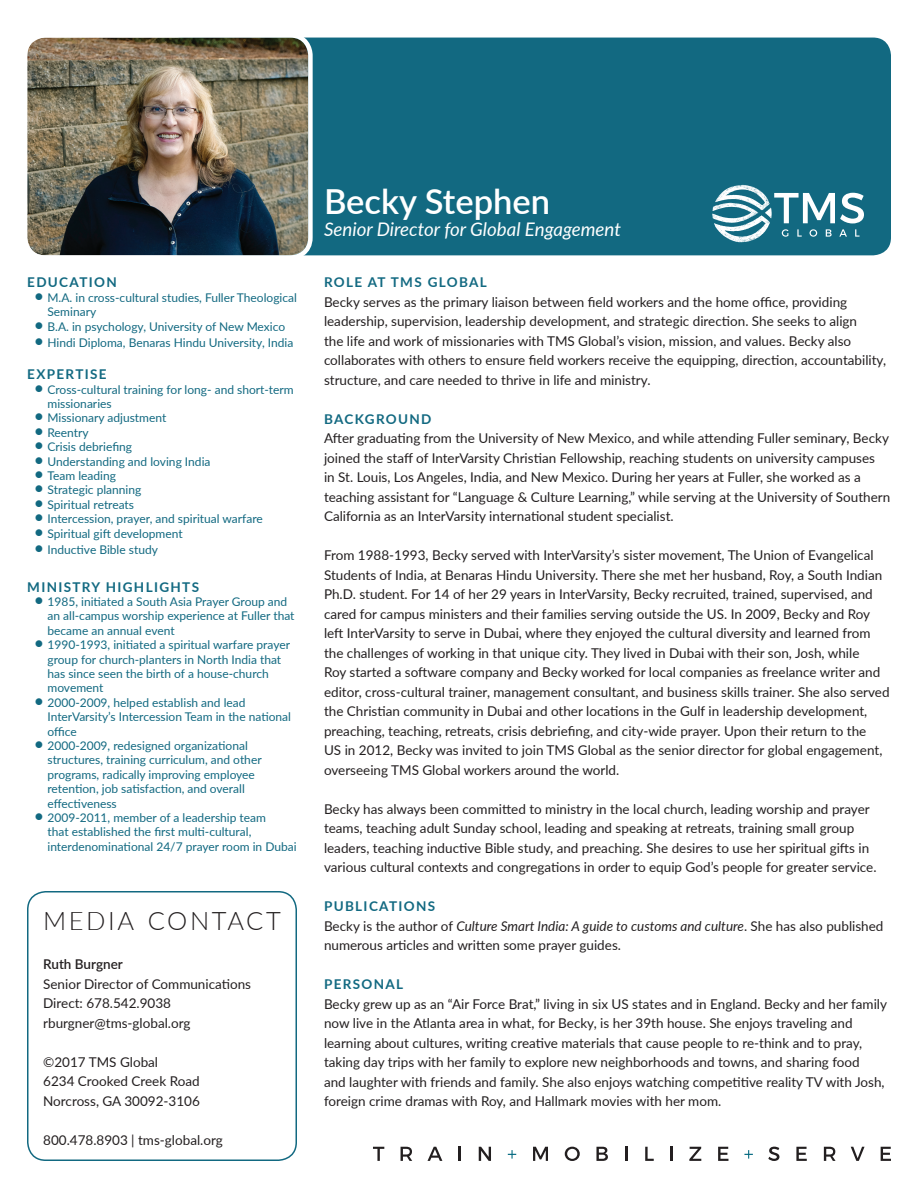
<style>
.page{position:relative;width:918px;height:1188px;background:#fff}
.page>*{position:absolute;margin:0;border:0;box-sizing:border-box;transform-origin:0 0}
.t1{font:600 34.5px "Lato";color:#fff}
.t2{font:300 25.5px "Lato";letter-spacing:.1em;color:#231f20}
.t3{font:italic 18.75px "Lato";color:#fff}
.t4{font:13.5px/19.5px "Lato";color:#231f20}
.t5{font:700 13.5px "Lato";letter-spacing:.1em;color:#126981}
.t6{font:600 13.5px "Lato";color:#231f20}
.t7{font:12px/14.4px "Lato";color:#126981}
.s1{font-size:18px}
.s2{font-weight:700;color:#126981}
.s3{font-style:italic}
</style>
<div class="page">
<div style="left:27px;top:891px;width:270px;height:270px;border:2px solid #126981;border-radius:18px"></div>
<div style="left:162px;top:38px;width:729px;height:217px;background:#126981;border-radius:18px"></div>
<img style="left:28px;top:38px;width:280px;height:217px">
<div style="left:23px;top:33px;width:290px;height:227px;border:4px solid #fff;border-radius:20px"></div>
<svg style="left:373px;top:1147px;width:11px;height:14px"></svg>
<svg style="left:401px;top:1147px;width:11px;height:14px"></svg>
<svg style="left:428px;top:1147px;width:14px;height:14px"></svg>
<hr style="left:458px;top:1147px;width:3px;height:14px;background:#231f20">
<svg style="left:479px;top:1147px;width:12px;height:14px"></svg>
<svg style="left:508px;top:1150px;width:8px;height:9px"></svg>
<svg style="left:533px;top:1147px;width:15px;height:14px"></svg>
<svg style="left:565px;top:1147px;width:15px;height:14px"></svg>
<svg style="left:596px;top:1147px;width:12px;height:14px"></svg>
<svg style="left:625px;top:1147px;width:2px;height:14px"></svg>
<svg style="left:645px;top:1147px;width:9px;height:14px"></svg>
<hr style="left:670px;top:1147px;width:3px;height:14px;background:#231f20">
<svg style="left:689px;top:1147px;width:12px;height:14px"></svg>
<svg style="left:718px;top:1147px;width:10px;height:14px"></svg>
<svg style="left:744px;top:1150px;width:9px;height:9px"></svg>
<svg style="left:768px;top:1147px;width:11px;height:14px"></svg>
<svg style="left:796px;top:1147px;width:11px;height:14px"></svg>
<svg style="left:824px;top:1147px;width:12px;height:14px"></svg>
<svg style="left:851px;top:1147px;width:14px;height:14px"></svg>
<svg style="left:881px;top:1147px;width:10px;height:14px"></svg>
<svg style="left:712px;top:185px;width:152px;height:57px"></svg>
<p class="t5" style="left:27px;top:272px;width:91px">EDUCATION</p>
<p class="t7" style="left:47px;top:290px;width:251px;text-indent:-14px"><span class="s1">•</span> M.A. in cross-cultural studies, Fuller Theological<br>Seminary</p>
<p class="t7" style="left:34px;top:318px;width:253px"><span class="s1">•</span> B.A. in psychology, University of New Mexico</p>
<p class="t7" style="left:34px;top:335px;width:261px"><span class="s1">•</span> Hindi Diploma, Benaras Hindu University, India</p>
<p class="t5" style="left:27px;top:364px;width:81px">EXPERTISE</p>
<p class="t7" style="left:47px;top:381px;width:248px;text-indent:-14px"><span class="s1">•</span> Cross-cultural training for long- and short-term missionaries</p>
<p class="t7" style="left:34px;top:410px;width:134px"><span class="s1">•</span> Missionary adjustment</p>
<p class="t7" style="left:34px;top:425px;width:56px"><span class="s1">•</span> Reentry</p>
<p class="t7" style="left:34px;top:439px;width:100px"><span class="s1">•</span> Crisis debriefing</p>
<p class="t7" style="left:34px;top:453px;width:178px"><span class="s1">•</span> Understanding and loving India</p>
<p class="t7" style="left:34px;top:468px;width:84px"><span class="s1">•</span> Team leading</p>
<p class="t7" style="left:34px;top:482px;width:109px"><span class="s1">•</span> Strategic planning</p>
<p class="t7" style="left:34px;top:497px;width:102px"><span class="s1">•</span> Spiritual retreats</p>
<p class="t7" style="left:34px;top:511px;width:230px"><span class="s1">•</span> Intercession, prayer, and spiritual warfare</p>
<p class="t7" style="left:34px;top:525px;width:150px"><span class="s1">•</span> Spiritual gift development</p>
<p class="t7" style="left:34px;top:542px;width:125px"><span class="s1">•</span> Inductive Bible study</p>
<p class="t5" style="left:27px;top:577px;width:173px">MINISTRY HIGHLIGHTS</p>
<p class="t7" style="left:47px;top:594px;width:249px;text-indent:-14px"><span class="s1">•</span> 1985, initiated a South Asia Prayer Group and an all-campus worship experience at Fuller that became an annual event</p>
<p class="t7" style="left:47px;top:637px;width:244px;text-indent:-14px"><span class="s1">•</span> 1990-1993, initiated a spiritual warfare prayer group for church-planters in North India that has since seen the birth of a house-church movement</p>
<p class="t7" style="left:47px;top:695px;width:245px;text-indent:-14px"><span class="s1">•</span> 2000-2009, helped establish and lead<br>InterVarsity’s Intercession Team in the national office</p>
<p class="t7" style="left:47px;top:738px;width:216px;text-indent:-14px"><span class="s1">•</span> 2000-2009, redesigned organizational structures, training curriculum, and other programs, radically improving employee retention, job satisfaction, and overall effectiveness</p>
<p class="t7" style="left:47px;top:810px;width:251px;text-indent:-14px"><span class="s1">•</span> 2009-2011, member of a leadership team<br>that established the first multi-cultural, interdenominational 24/7 prayer room in Dubai</p>
<h2 class="t2" style="left:43px;top:904px;width:239px">MEDIA CONTACT</h2>
<p class="t6" style="left:43px;top:955px;width:81px">Ruth Burgner</p>
<p class="t4" style="left:43px;top:974px;width:209px">Senior Director of Communications<br>Direct: 678.542.9038 rburgner@tms-global.org</p>
<p class="t4" style="left:43px;top:1052px;width:158px">©2017 TMS Global<br>6234 Crooked Creek Road<br>Norcross, GA 30092-3106</p>
<p class="t4" style="left:43px;top:1130px;width:181px">800.478.8903 | tms-global.org</p>
<h1 class="t1" style="left:324px;top:176px;width:228px">Becky Stephen</h1>
<h3 class="t3" style="left:324px;top:216px;width:299px">Senior Director for Global Engagement</h3>
<p class="t5" style="left:324px;top:272px;width:165px">ROLE AT TMS GLOBAL</p>
<p class="t4" style="left:324px;top:292px;width:564px">Becky serves as the primary liaison between field workers and the home office, providing leadership, supervision, leadership development, and strategic direction. She seeks to align<br>the life and work of missionaries with TMS Global’s vision, mission, and values. Becky also collaborates with others to ensure field workers receive the equipping, direction, accountability, structure, and care needed to thrive in life and ministry.</p>
<p class="t5" style="left:324px;top:409px;width:109px">BACKGROUND</p>
<p class="t4" style="left:324px;top:428px;width:568px">After graduating from the University of New Mexico, and while attending Fuller seminary, Becky joined the staff of InterVarsity Christian Fellowship, reaching students on university campuses<br>in St. Louis, Los Angeles, India, and New Mexico. During her years at Fuller, she worked as a teaching assistant for “Language &amp; Culture Learning,” while serving at the University of Southern California as an InterVarsity international student specialist.</p>
<p class="t4" style="left:324px;top:545px;width:567px">From 1988-1993, Becky served with InterVarsity’s sister movement, The Union of Evangelical Students of India, at Benaras Hindu University. There she met her husband, Roy, a South Indian Ph.D. student. For 14 of her 29 years in InterVarsity, Becky recruited, trained, supervised, and cared for campus ministers and their families serving outside the US. In 2009, Becky and Roy left InterVarsity to serve in Dubai, where they enjoyed the cultural diversity and learned from the challenges of working in that unique city. They lived in Dubai with their son, Josh, while<br>Roy started a software company and Becky worked for local companies as freelance writer and editor, cross-cultural trainer, management consultant, and business skills trainer. She also served the Christian community in Dubai and other locations in the Gulf in leadership development, preaching, teaching, retreats, crisis debriefing, and city-wide prayer. Upon their return to the<br>US in 2012, Becky was invited to join TMS Global as the senior director for global engagement, overseeing TMS Global workers around the world.</p>
<p class="t4" style="left:324px;top:799px;width:554px">Becky has always been committed to ministry in the local church, leading worship and prayer teams, teaching adult Sunday school, leading and speaking at retreats, training small group leaders, teaching inductive Bible study, and preaching. She desires to use her spiritual gifts in various cultural contexts and congregations in order to equip God’s people for greater service.</p>
<p class="t4" style="left:324px;top:896px;width:561px"><span class="s2">PUBLICATIONS<br></span>Becky is the author of <span class="s3">Culture Smart India: A guide to customs and culture</span>. She has also published numerous articles and written some prayer guides.</p>
<p class="t5" style="left:324px;top:974px;width:81px">PERSONAL</p>
<p class="t4" style="left:324px;top:993px;width:565px">Becky grew up as an “Air Force Brat,” living in six US states and in England. Becky and her family now live in the Atlanta area in what, for Becky, is her 39th house. She enjoys traveling and learning about cultures, writing creative materials that cause people to re-think and to pray, taking day trips with her family to explore new neighborhoods and towns, and sharing food<br>and laughter with friends and family. She also enjoys watching competitive reality TV with Josh, foreign crime dramas with Roy, and Hallmark movies with her mom.</p>
</div>
